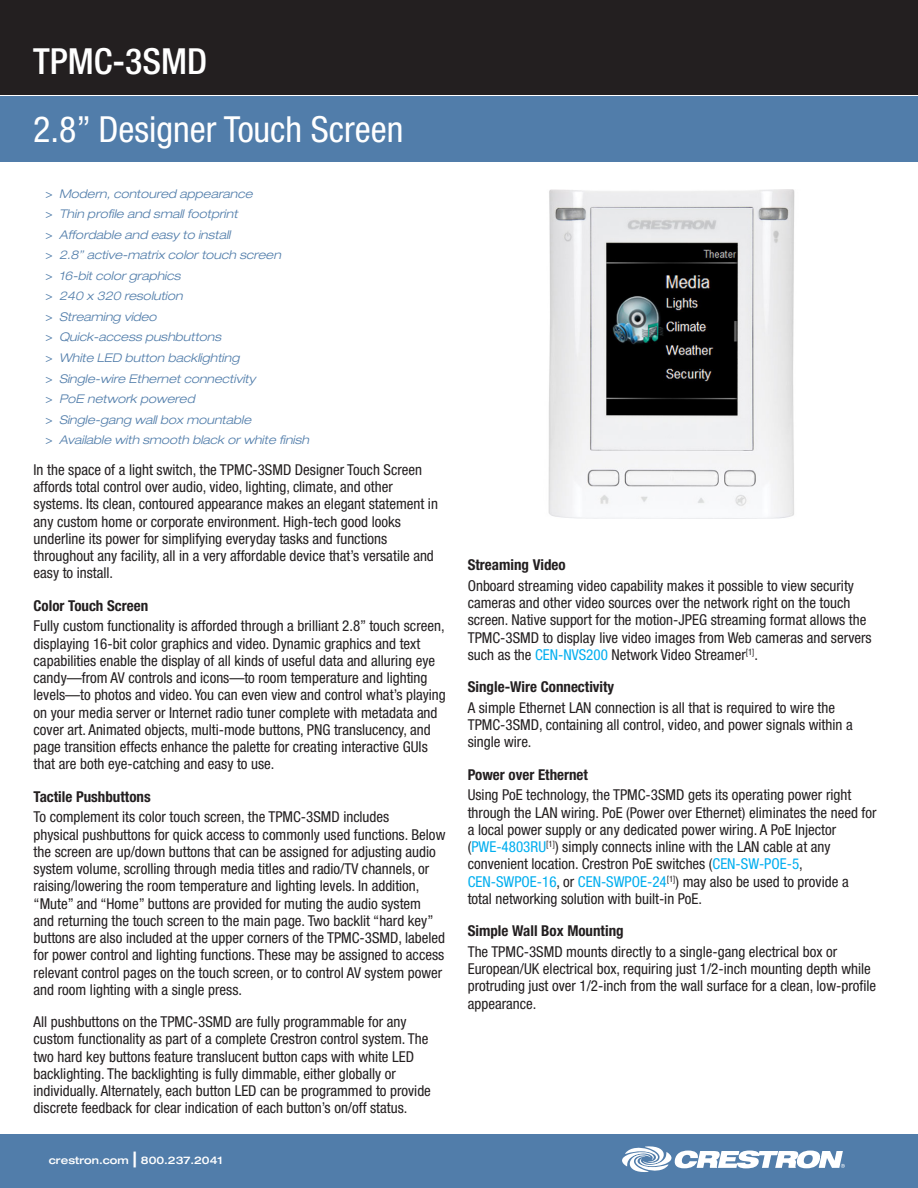
<style>
.page{position:relative;width:918px;height:1188px;background:#fff}
.page>*{position:absolute;margin:0;border:0;box-sizing:border-box;transform-origin:0 0}
.t1{font:condensed 36px "Helvetica Neue LT Std";color:#fff}
.t2{font:500 condensed 36px "Helvetica Neue LT Std";color:#fff}
.t3{font:condensed 15px/17.2px "Helvetica Neue LT Std";color:#231f20}
.bold_copy_headings{font:700 condensed 15px "Helvetica Neue LT Std";color:#231f20}
.key_features{font:italic 300 expanded 12px "Helvetica Neue LT Std";color:#517daa}
.t4{font:500 expanded 10.5px "Helvetica Neue LT Std";color:#fff}
.s1{font-weight:400;font-style:normal;font-stretch:condensed}
.s2{font-size:21px}
.s3{color:#00aeef}
</style>
<div class="page">
<div style="left:0;top:0;width:918px;height:94px;background:#231f20"></div>
<div style="left:0;top:96px;width:918px;height:65px;background:#517daa"></div>
<div style="left:0;top:1134px;width:918px;height:54px;background:#517daa"></div>
<svg style="left:622px;top:1146px;width:223px;height:26px"></svg>
<img style="left:548px;top:189px;width:247px;height:329px">
<p class="t2" style="left:33px;top:40px;width:175px">TPMC-3SMD</p>
<p class="t1" style="left:33px;top:108px;width:372px">2.8” Designer Touch Screen</p>
<p class="key_features" style="left:46px;top:186px;width:208px"><span class="s1">&gt;</span> Modern, contoured appearance</p>
<p class="key_features" style="left:46px;top:207px;width:193px"><span class="s1">&gt;</span> Thin profile and small footprint</p>
<p class="key_features" style="left:46px;top:227px;width:186px"><span class="s1">&gt;</span> Affordable and easy to install</p>
<p class="key_features" style="left:46px;top:248px;width:237px"><span class="s1">&gt;</span> 2.8” active-matrix color touch screen</p>
<p class="key_features" style="left:46px;top:268px;width:136px"><span class="s1">&gt;</span> 16-bit color graphics</p>
<p class="key_features" style="left:46px;top:289px;width:139px"><span class="s1">&gt;</span> 240 x 320 resolution</p>
<p class="key_features" style="left:46px;top:309px;width:113px"><span class="s1">&gt;</span> Streaming video</p>
<p class="key_features" style="left:46px;top:330px;width:177px"><span class="s1">&gt;</span> Quick-access pushbuttons</p>
<p class="key_features" style="left:46px;top:351px;width:195px"><span class="s1">&gt;</span> White LED button backlighting</p>
<p class="key_features" style="left:46px;top:371px;width:211px"><span class="s1">&gt;</span> Single-wire Ethernet connectivity</p>
<p class="key_features" style="left:46px;top:392px;width:151px"><span class="s1">&gt;</span> PoE network powered</p>
<p class="key_features" style="left:46px;top:412px;width:207px"><span class="s1">&gt;</span> Single-gang wall box mountable</p>
<p class="key_features" style="left:46px;top:433px;width:265px"><span class="s1">&gt;</span> Available with smooth black or white finish</p>
<p class="t3" style="left:34px;top:461px;width:406px">In the space of a light switch, the TPMC-3SMD Designer Touch Screen affords total control over audio, video, lighting, climate, and other systems. Its clean, contoured appearance makes an elegant statement in any custom home or corporate environment. High-tech good looks underline its power for simplifying everyday tasks and functions throughout any facility, all in a very affordable device that’s versatile and easy to install.</p>
<p class="bold_copy_headings" style="left:34px;top:596px;width:116px">Color Touch Screen</p>
<p class="t3" style="left:34px;top:617px;width:414px">Fully custom functionality is afforded through a brilliant 2.8” touch screen, displaying 16-bit color graphics and video. Dynamic graphics and text capabilities enable the display of all kinds of useful data and alluring eye candy—from AV controls and icons—to room temperature and lighting levels—to photos and video. You can even view and control what’s playing on your media server or Internet radio tuner complete with metadata and cover art. Animated objects, multi-mode buttons, PNG translucency, and page transition effects enhance the palette for creating interactive GUIs that are both eye-catching and easy to use.</p>
<p class="bold_copy_headings" style="left:34px;top:787px;width:119px">Tactile Pushbuttons</p>
<p class="t3" style="left:34px;top:808px;width:413px">To complement its color touch screen, the TPMC-3SMD includes<br>physical pushbuttons for quick access to commonly used functions. Below the screen are up/down buttons that can be assigned for adjusting audio system volume, scrolling through media titles and radio/TV channels, or raising/lowering the room temperature and lighting levels. In addition, “Mute” and “Home” buttons are provided for muting the audio system<br>and returning the touch screen to the main page. Two backlit “hard key” buttons are also included at the upper corners of the TPMC-3SMD, labeled for power control and lighting functions. These may be assigned to access relevant control pages on the touch screen, or to control AV system power and room lighting with a single press.</p>
<p class="t3" style="left:34px;top:1013px;width:399px">All pushbuttons on the TPMC-3SMD are fully programmable for any custom functionality as part of a complete Crestron control system. The two hard key buttons feature translucent button caps with white LED backlighting. The backlighting is fully dimmable, either globally or individually. Alternately, each button LED can be programmed to provide discrete feedback for clear indication of each button’s on/off status.</p>
<p class="t4" style="left:49px;top:1153px;width:175px">crestron.com <span class="s2">|</span> 800.237.2041</p>
<p class="bold_copy_headings" style="left:468px;top:556px;width:99px">Streaming Video</p>
<p class="t3" style="left:468px;top:577px;width:405px">Onboard streaming video capability makes it possible to view security cameras and other video sources over the network right on the touch screen. Native support for the motion-JPEG streaming format allows the TPMC-3SMD to display live video images from Web cameras and servers such as the <span class="s3">CEN-NVS200</span> Network Video Streamer<sup>[1]</sup>.</p>
<p class="bold_copy_headings" style="left:468px;top:678px;width:148px">Single-Wire Connectivity</p>
<p class="t3" style="left:468px;top:699px;width:386px">A simple Ethernet LAN connection is all that is required to wire the<br>TPMC-3SMD, containing all control, video, and power signals within a single wire.</p>
<p class="bold_copy_headings" style="left:468px;top:765px;width:122px">Power over Ethernet</p>
<p class="t3" style="left:468px;top:786px;width:410px">Using PoE technology, the TPMC-3SMD gets its operating power right through the LAN wiring. PoE (Power over Ethernet) eliminates the need for a local power supply or any dedicated power wiring. A PoE Injector (<span class="s3">PWE-4803RU</span><sup>[1]</sup>) simply connects inline with the LAN cable at any convenient location. Crestron PoE switches (<span class="s3">CEN-SW-POE-5</span>, <span class="s3">CEN-SWPOE-16</span>, or <span class="s3">CEN-SWPOE-24</span><sup>[1]</sup>) may also be used to provide a<br>total networking solution with built-in PoE.</p>
<p class="bold_copy_headings" style="left:468px;top:922px;width:157px">Simple Wall Box Mounting</p>
<p class="t3" style="left:468px;top:943px;width:410px">The TPMC-3SMD mounts directly to a single-gang electrical box or European/UK electrical box, requiring just 1/2-inch mounting depth while protruding just over 1/2-inch from the wall surface for a clean, low-profile appearance.</p>
</div>
